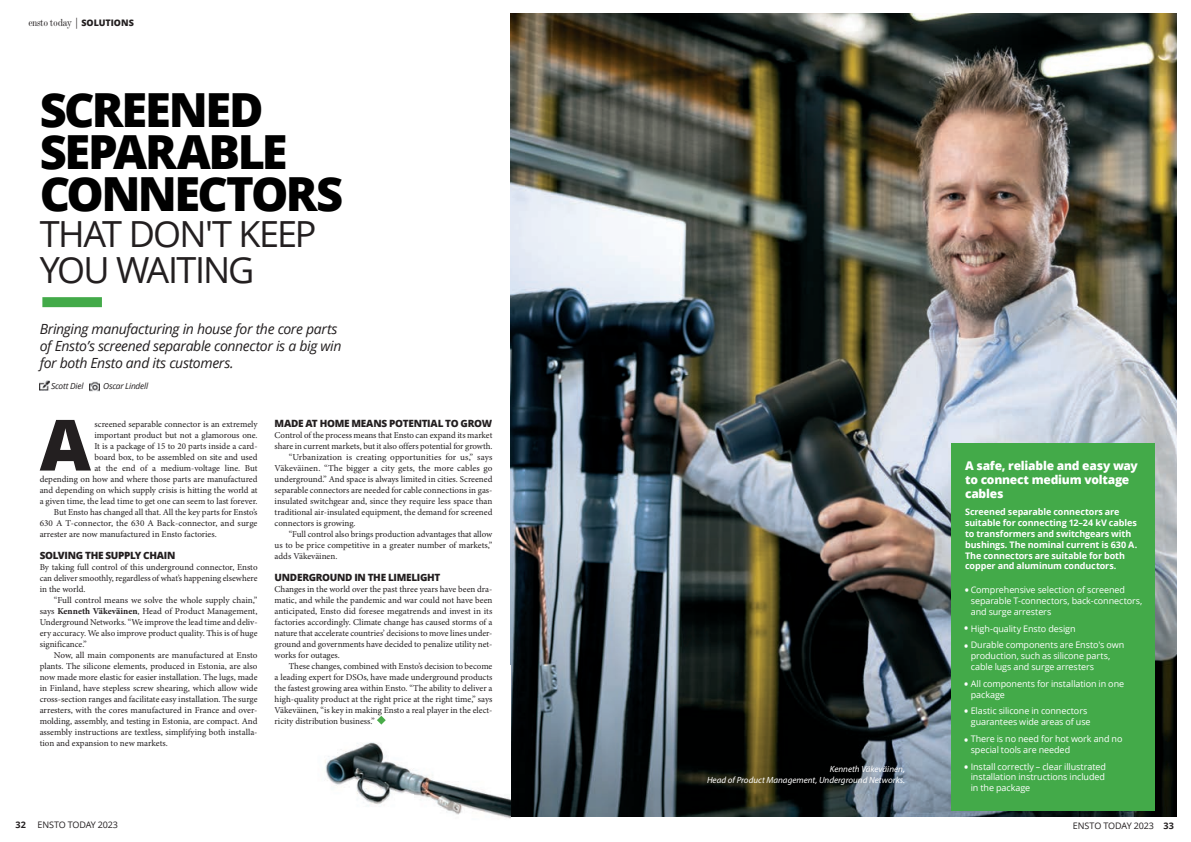
<style>
.page{position:relative;width:1191px;height:842px;background:#fff}
.page>*{position:absolute;margin:0;border:0;box-sizing:border-box;transform-origin:0 0}
.t1{font:800 70.6px "Open Sans";color:#231f20}
.t2{font:800 47px/42px "Open Sans";letter-spacing:-.055em;color:#000}
.t3{font:36px/36px "Open Sans";letter-spacing:-.05em;color:#231f20}
.t4{font:italic 14px/17px "Open Sans";letter-spacing:-.025em;color:#231f20}
.t5{font:800 12px/14.4px "Open Sans";letter-spacing:-.02em;color:#fff}
.t6{font:condensed 11px "Modern MT Std";letter-spacing:-.025em;color:#231f20}
.t7{font:700 11px/17.4px "Open Sans";color:#fff}
.t8{font:800 10px "Open Sans";letter-spacing:-.025em;color:#231f20}
.t9{font:9px/11px "Minion Pro";color:#231f20;text-align:justify}
.t10{font:9px/10.8px "Open Sans";letter-spacing:-.01em;color:#fff}
.t11{font:700 9px/10.8px "Open Sans";letter-spacing:-.01em;color:#fff}
.t12{font:italic 9px/10.8px "Myriad Pro";color:#fff;text-align:right}
.t13{font:9px "Open Sans";letter-spacing:-.02em;color:#231f20}
.t14{font:700 9px "Open Sans";color:#231f20}
.t15{font:italic 8.4px "Open Sans";letter-spacing:-.03em;color:#231f20}
.s1{font-family:"Open Sans";font-weight:800;font-stretch:normal;font-size:9px}
.s2{font-weight:700}
</style>
<div class="page">
<img style="left:510px;top:14px;width:666px;height:802px">
<div style="left:42px;top:297px;width:60px;height:10px;background:#43aa49"></div>
<img style="left:325px;top:715px;width:185px;height:104px">
<div style="left:951px;top:443px;width:203px;height:367px;background:#43aa49"></div>
<svg style="left:377px;top:716px;width:9px;height:9px"></svg>
<svg style="left:40px;top:380px;width:10px;height:10px"></svg>
<svg style="left:89px;top:381px;width:10px;height:10px"></svg>
<p class="t6" style="left:28px;top:16px;width:107px">ensto today | <span class="s1">SOLUTIONS</span></p>
<h2 class="t2" style="left:40px;top:86px;width:305px">SCREENED<br>SEPARABLE<br>CONNECTORS</h2>
<h3 class="t3" style="left:40px;top:215px;width:278px">THAT DON'T KEEP<br>YOU WAITING</h3>
<h3 class="t4" style="left:40px;top:320px;width:303px">Bringing manufacturing in house for the core parts of Ensto’s screened separable connector is a big win for both Ensto and its customers.</h3>
<p class="t15" style="left:51px;top:381px;width:34px">Scott Diel</p>
<p class="t15" style="left:103px;top:381px;width:46px">Oscar Lindell</p>
<h1 class="t1" style="left:40px;top:391px;width:53px">A</h1>
<p class="t9" style="left:95px;top:418px;width:164px">screened separable connector is an extremely</p>
<p class="t9" style="left:95px;top:429px;width:164px">important product but not a glamorous one.</p>
<p class="t9" style="left:95px;top:440px;width:164px">It is a package of 15 to 20 parts inside a card-</p>
<p class="t9" style="left:95px;top:451px;width:164px">board box, to be assembled on site and used</p>
<p class="t9" style="left:95px;top:462px;width:164px">at the end of a medium-voltage line. But</p>
<p class="t9" style="left:40px;top:473px;width:219px">depending on how and where those parts are manufactured</p>
<p class="t9" style="left:40px;top:484px;width:219px">and depending on which supply crisis is hitting the world at</p>
<p class="t9" style="left:40px;top:495px;width:219px">a given time, the lead time to get one can seem to last forever.</p>
<p class="t9" style="left:54px;top:506px;width:205px">But Ensto has changed all that. All the key parts for Ensto’s</p>
<p class="t9" style="left:40px;top:517px;width:219px">630 A T-connector, the 630 A Back-connector, and surge</p>
<p class="t9" style="left:40px;top:528px;width:179px">arrester are now manufactured in Ensto factories.</p>
<p class="t8" style="left:40px;top:547px;width:137px">SOLVING THE SUPPLY CHAIN</p>
<p class="t9" style="left:40px;top:561px;width:219px">By taking full control of this underground connector, Ensto can deliver smoothly, regardless of what’s happening elsewhere in the world.</p>
<p class="t9" style="left:40px;top:594px;width:219px;text-indent:14px">“Full control means we solve the whole supply chain,” says <span class="s2">Kenneth Väkeväinen</span>, Head of Product Management, Underground Networks. “We improve the lead time and deliv&shy;ery accuracy. We also improve product quality. This is of huge significance.”</p>
<p class="t9" style="left:40px;top:649px;width:219px;text-indent:14px">Now, all main components are manufactured at Ensto plants. The silicone elements, produced in Estonia, are also now made more elastic for easier installation. The lugs, made in Finland, have stepless screw shearing, which allow wide cross-section ranges and facilitate easy installation. The surge arresters, with the cores manufactured in France and over&shy;molding, assembly, and testing in Estonia, are compact. And assembly instructions are textless, simplifying both installa&shy;tion and expansion to new markets.</p>
<p class="t8" style="left:274px;top:415px;width:219px">MADE AT HOME MEANS POTENTIAL TO GROW</p>
<p class="t9" style="left:274px;top:429px;width:219px">Control of the process means that Ensto can expand its market</p>
<p class="t9" style="left:274px;top:440px;width:219px">share in current markets, but it also offers potential for growth.</p>
<p class="t9" style="left:289px;top:451px;width:205px">“Urbanization is creating opportunities for us,” says</p>
<p class="t9" style="left:274px;top:462px;width:219px">Väkeväinen. “The bigger a city gets, the more cables go</p>
<p class="t9" style="left:274px;top:473px;width:219px">underground.” And space is always limited in cities. Screened</p>
<p class="t9" style="left:274px;top:484px;width:219px">separable connectors are needed for cable connections in gas-</p>
<p class="t9" style="left:274px;top:495px;width:219px">insulated switchgear and, since they require less space than</p>
<p class="t9" style="left:274px;top:506px;width:219px">traditional air-insulated equipment, the demand for screened</p>
<p class="t9" style="left:274px;top:517px;width:83px">connectors is growing.</p>
<p class="t9" style="left:289px;top:528px;width:205px">“Full control also brings production advantages that allow</p>
<p class="t9" style="left:274px;top:539px;width:219px">us to be price competitive in a greater number of markets,”</p>
<p class="t9" style="left:274px;top:550px;width:64px">adds Väkeväinen.</p>
<p class="t8" style="left:274px;top:569px;width:167px">UNDERGROUND IN THE LIMELIGHT</p>
<p class="t9" style="left:274px;top:583px;width:219px">Changes in the world over the past three years have been dra&shy;matic, and while the pandemic and war could not have been anticipated, Ensto did foresee megatrends and invest in its factories accordingly. Climate change has caused storms of a nature that accelerate countries’ decisions to move lines under&shy;ground and governments have decided to penalize utility net&shy;works for outages.</p>
<p class="t9" style="left:274px;top:660px;width:219px;text-indent:14px">These changes, combined with Ensto’s decision to become a leading expert for DSOs, have made underground products the fastest growing area within Ensto. “The ability to deliver a high-quality product at the right price at the right time,” says Väkeväinen, “is key in making Ensto a real player in the elect&shy;ricity distribution business.”</p>
<p class="t12" style="left:707px;top:763px;width:199px">Kenneth Väkeväinen,<br>Head of Product Management, Underground Networks.</p>
<h3 class="t5" style="left:965px;top:457px;width:174px">A safe, reliable and easy way to connect medium voltage cables</h3>
<p class="t11" style="left:965px;top:506px;width:174px">Screened separable connectors are suitable for connecting 12–24 kV cables to transformers and switchgears with bushings. The nominal current is 630 A.<br>The connectors are suitable for both copper and aluminum conductors.</p>
<p class="t10" style="left:970px;top:584px;width:173px">Comprehensive selection of screened separable T-connectors, back-connectors, and surge arresters</p>
<p class="t10" style="left:970px;top:620px;width:155px;line-height:16.8px">High-quality Ensto design<br>Durable components are Ensto's own</p>
<p class="t10" style="left:970px;top:650px;width:141px">production, such as silicone parts, cable lugs and surge arresters</p>
<p class="t10" style="left:970px;top:678px;width:155px">All components for installation in one package</p>
<p class="t10" style="left:970px;top:705px;width:121px">Elastic silicone in connectors guarantees wide areas of use</p>
<p class="t10" style="left:970px;top:733px;width:153px">There is no need for hot work and no special tools are needed</p>
<p class="t10" style="left:970px;top:761px;width:137px;text-align:justify">Install correctly – clear illustrated installation instructions included in the package</p>
<p class="t7" style="left:964px;top:581px;width:6px">•</p>
<p class="t7" style="left:964px;top:619px;width:6px">• •</p>
<p class="t7" style="left:964px;top:675px;width:6px">•</p>
<p class="t7" style="left:964px;top:702px;width:6px">•</p>
<p class="t7" style="left:964px;top:731px;width:6px">•</p>
<p class="t7" style="left:964px;top:758px;width:6px">•</p>
<p class="t14" style="left:16px;top:818px;width:12px">32</p>
<p class="t13" style="left:38px;top:818px;width:82px">ENSTO TODAY 2023</p>
<p class="t13" style="left:1073px;top:819px;width:102px">ENSTO TODAY 2023 <span class="s2">33</span></p>
</div>
